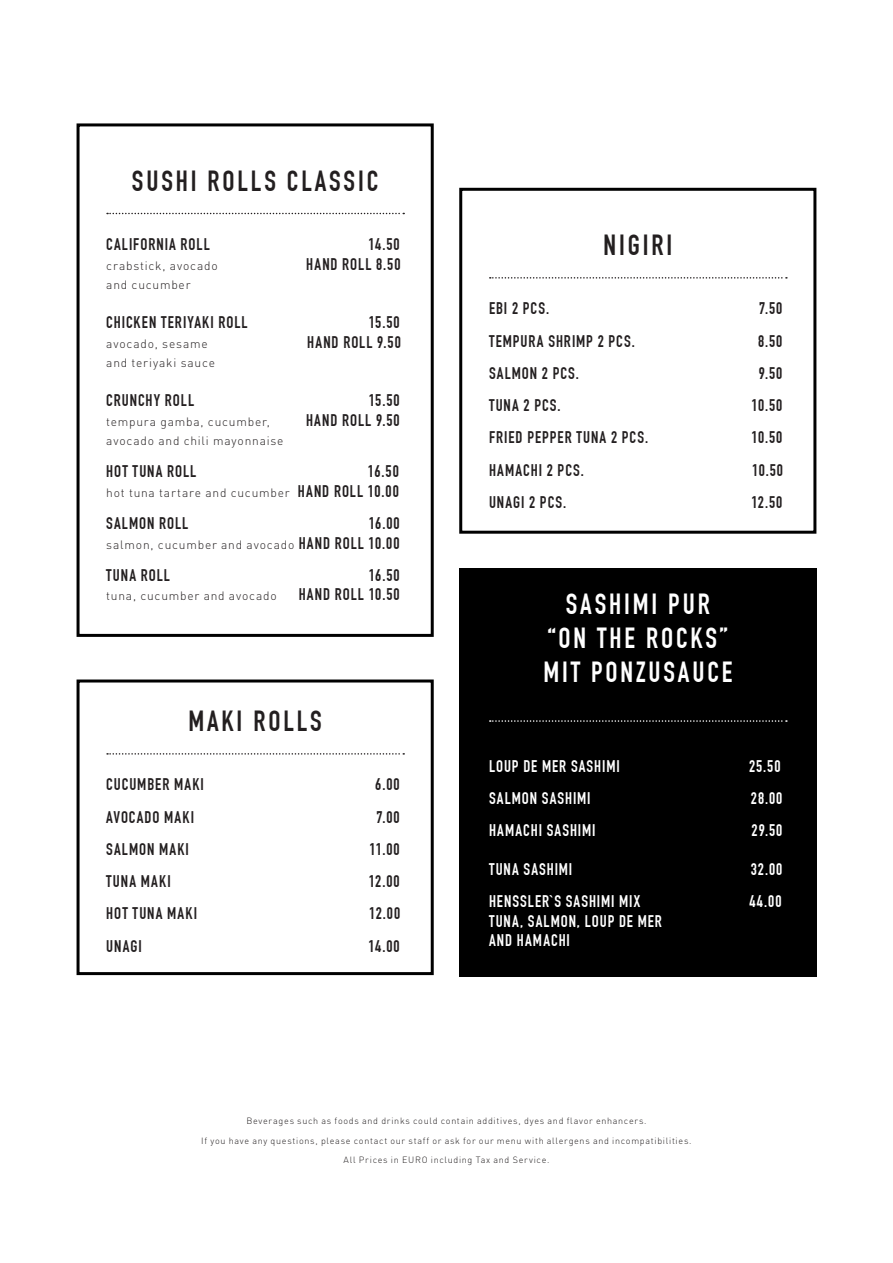
<style>
.page{position:relative;width:893px;height:1263px;background:#fff}
.page>*{position:absolute;margin:0;border:0;box-sizing:border-box;transform-origin:0 0}
.t1{font:700 28.5px/34.2px "DIN Condensed";letter-spacing:.1em;color:#fff;text-align:center}
.t2{font:700 28.5px "DIN Condensed";letter-spacing:.1em;color:#231f20}
.t3{font:700 16.5px "DIN Condensed";letter-spacing:.065em;color:#231f20}
.t4{font:700 16.5px/19.5px "DIN Condensed";letter-spacing:.06em;color:#fff}
.t5{font:300 12px "DIN Pro";letter-spacing:.065em;color:#231f20}
.t6{font:300 9px "DIN Pro";letter-spacing:.08em;color:#231f20}
.s1{font-family:"DIN Condensed";font-weight:700;font-size:16.5px}
</style>
<div class="page">
<div style="left:77px;top:123px;width:357px;height:514px;background:#fff;border:3px solid #000"></div>
<div style="left:77px;top:679px;width:357px;height:296px;background:#fff;border:3px solid #000"></div>
<div style="left:459px;top:188px;width:357px;height:346px;background:#fff;border:3px solid #000"></div>
<svg style="left:107px;top:213px;width:297px;height:1px"></svg>
<svg style="left:107px;top:753px;width:297px;height:2px"></svg>
<svg style="left:490px;top:277px;width:297px;height:2px"></svg>
<div style="left:459px;top:568px;width:357px;height:408px;background:#000"></div>
<svg style="left:490px;top:720px;width:297px;height:2px"></svg>
<p class="t2" style="left:132px;top:164px;width:248px">SUSHI ROLLS CLASSIC</p>
<p class="t3" style="left:106px;top:235px;width:105px">CALIFORNIA ROLL</p>
<p class="t3" style="left:368px;top:235px;width:33px">14.50</p>
<p class="t5" style="left:106px;top:257px;width:113px">crabstick, avocado</p>
<p class="t3" style="left:306px;top:254px;width:96px">HAND ROLL 8.50</p>
<p class="t5" style="left:106px;top:276px;width:86px">and cucumber</p>
<p class="t3" style="left:106px;top:313px;width:143px">CHICKEN TERIYAKI ROLL</p>
<p class="t3" style="left:369px;top:313px;width:32px">15.50</p>
<p class="t5" style="left:106px;top:335px;width:103px">avocado, sesame</p>
<p class="t3" style="left:307px;top:332px;width:95px">HAND ROLL 9.50</p>
<p class="t5" style="left:106px;top:354px;width:110px">and teriyaki sauce</p>
<p class="t3" style="left:106px;top:391px;width:89px">CRUNCHY ROLL</p>
<p class="t3" style="left:369px;top:391px;width:32px">15.50</p>
<p class="t5" style="left:106px;top:413px;width:165px">tempura gamba, cucumber,</p>
<p class="t3" style="left:306px;top:410px;width:95px">HAND ROLL 9.50</p>
<p class="t5" style="left:106px;top:432px;width:179px">avocado and chili mayonnaise</p>
<p class="t3" style="left:106px;top:462px;width:92px">HOT TUNA ROLL</p>
<p class="t3" style="left:368px;top:462px;width:32px">16.50</p>
<p class="t5" style="left:106px;top:484px;width:294px">hot tuna tartare and cucumber <span class="s1">HAND ROLL 10.00</span></p>
<p class="t3" style="left:106px;top:514px;width:84px">SALMON ROLL</p>
<p class="t3" style="left:369px;top:514px;width:32px">16.00</p>
<p class="t5" style="left:106px;top:536px;width:295px">salmon, cucumber and avocado <span class="s1">HAND ROLL 10.00</span></p>
<p class="t3" style="left:106px;top:565px;width:65px">TUNA ROLL</p>
<p class="t3" style="left:369px;top:565px;width:32px">16.50</p>
<p class="t5" style="left:106px;top:588px;width:172px">tuna, cucumber and avocado</p>
<p class="t3" style="left:299px;top:585px;width:102px">HAND ROLL 10.50</p>
<p class="t2" style="left:188px;top:704px;width:135px">MAKI ROLLS</p>
<p class="t3" style="left:106px;top:775px;width:99px">CUCUMBER MAKI</p>
<p class="t3" style="left:375px;top:775px;width:26px">6.00</p>
<p class="t3" style="left:106px;top:807px;width:89px">AVOCADO MAKI</p>
<p class="t3" style="left:376px;top:807px;width:25px">7.00</p>
<p class="t3" style="left:106px;top:839px;width:84px">SALMON MAKI</p>
<p class="t3" style="left:369px;top:839px;width:32px">11.00</p>
<p class="t3" style="left:106px;top:872px;width:66px">TUNA MAKI</p>
<p class="t3" style="left:369px;top:872px;width:32px">12.00</p>
<p class="t3" style="left:106px;top:904px;width:92px">HOT TUNA MAKI</p>
<p class="t3" style="left:369px;top:904px;width:32px">12.00</p>
<p class="t3" style="left:106px;top:936px;width:37px">UNAGI</p>
<p class="t3" style="left:368px;top:936px;width:33px">14.00</p>
<p class="t2" style="left:603px;top:228px;width:70px">NIGIRI</p>
<p class="t3" style="left:489px;top:299px;width:62px">EBI 2 PCS.</p>
<p class="t3" style="left:759px;top:299px;width:25px">7.50</p>
<p class="t3" style="left:489px;top:331px;width:147px">TEMPURA SHRIMP 2 PCS.</p>
<p class="t3" style="left:758px;top:331px;width:26px">8.50</p>
<p class="t3" style="left:489px;top:363px;width:91px">SALMON 2 PCS.</p>
<p class="t3" style="left:759px;top:363px;width:25px">9.50</p>
<p class="t3" style="left:489px;top:396px;width:73px">TUNA 2 PCS.</p>
<p class="t3" style="left:751px;top:396px;width:32px">10.50</p>
<p class="t3" style="left:489px;top:428px;width:161px">FRIED PEPPER TUNA 2 PCS.</p>
<p class="t3" style="left:751px;top:428px;width:32px">10.50</p>
<p class="t3" style="left:489px;top:460px;width:96px">HAMACHI 2 PCS.</p>
<p class="t3" style="left:752px;top:460px;width:32px">10.50</p>
<p class="t3" style="left:489px;top:492px;width:79px">UNAGI 2 PCS.</p>
<p class="t3" style="left:751px;top:492px;width:32px">12.50</p>
<p class="t1" style="left:543px;top:587px;width:190px">SASHIMI PUR “ON THE ROCKS”<br>MIT PONZUSAUCE</p>
<p class="t4" style="left:489px;top:756px;width:132px">LOUP DE MER SASHIMI</p>
<p class="t4" style="left:749px;top:756px;width:33px">25.50</p>
<p class="t4" style="left:489px;top:788px;width:103px">SALMON SASHIMI</p>
<p class="t4" style="left:751px;top:788px;width:33px">28.00</p>
<p class="t4" style="left:489px;top:821px;width:108px">HAMACHI SASHIMI</p>
<p class="t4" style="left:752px;top:821px;width:32px">29.50</p>
<p class="t4" style="left:489px;top:860px;width:85px">TUNA SASHIMI</p>
<p class="t4" style="left:751px;top:860px;width:33px">32.00</p>
<p class="t4" style="left:489px;top:892px;width:153px">HENSSLER`S SASHIMI MIX</p>
<p class="t4" style="left:749px;top:892px;width:34px">44.00</p>
<p class="t4" style="left:489px;top:911px;width:174px">TUNA, SALMON, LOUP DE MER<br>AND HAMACHI</p>
<p class="t6" style="left:246px;top:1115px;width:402px">Beverages such as foods and drinks could contain additives, dyes and flavor enhancers.</p>
<p class="t6" style="left:201px;top:1134px;width:492px">If you have any questions, please contact our staff or ask for our menu with allergens and incompatibilities.</p>
<p class="t6" style="left:343px;top:1153px;width:208px">All Prices in EURO including Tax and Service.</p>
</div>
